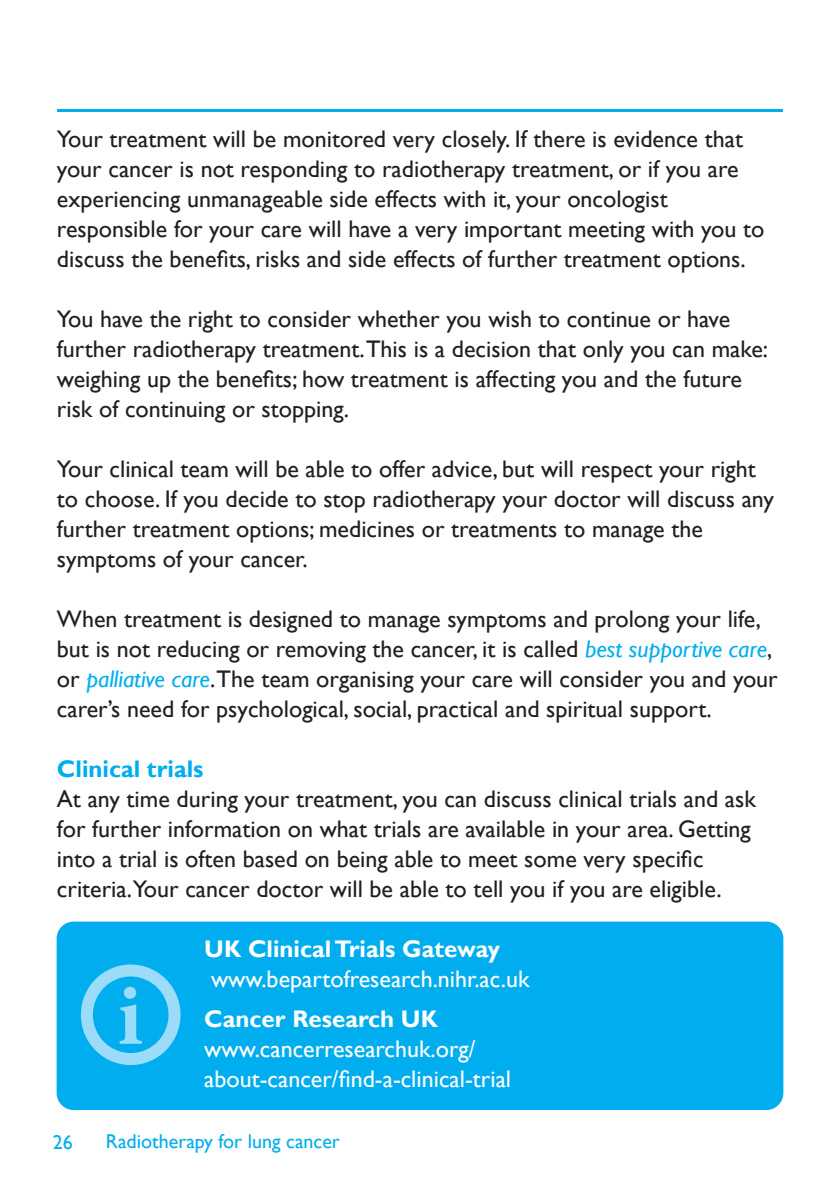
<style>
.page{position:relative;width:840px;height:1191px;background:#fff}
.page>*{position:absolute;margin:0;border:0;box-sizing:border-box;transform-origin:0 0}
.t1{font:700 86.8px "Minion Pro";color:#9cdcf8}
.t2{font:24px/30px "Gill Sans";color:#231f20}
.t3{font:24px/30px "Gill Sans";color:#fff}
.t4{font:700 24px "Gill Sans";color:#fff}
.t5{font:700 24px "Gill Sans";color:#00aeef}
.t6{font:20px "Gill Sans";color:#00aeef}
.s1{font-style:italic;color:#00aeef}
</style>
<div class="page">
<hr style="left:58px;top:110px;width:724px;height:2px;background:#00aeef">
<div style="left:57px;top:921px;width:725px;height:189px;background:#00aeef;border-radius:17px"></div>
<svg style="left:81px;top:964px;width:99px;height:101px"></svg>
<div style="left:119px;top:986px;width:23px;height:57px;background:#00aeef"></div>
<p class="t2" style="left:57px;top:124px;width:708px">Your treatment will be monitored very closely. If there is evidence that your cancer is not responding to radiotherapy treatment, or if you are experiencing unmanageable side effects with it, your oncologist responsible for your care will have a very important meeting with you to discuss the benefits, risks and side effects of further treatment options.</p>
<p class="t2" style="left:57px;top:304px;width:712px">You have the right to consider whether you wish to continue or have further radiotherapy treatment.This is a decision that only you can make: weighing up the benefits; how treatment is affecting you and the future risk of continuing or stopping.</p>
<p class="t2" style="left:57px;top:454px;width:718px">Your clinical team will be able to offer advice, but will respect your right to choose. If you decide to stop radiotherapy your doctor will discuss any further treatment options; medicines or treatments to manage the symptoms of your cancer.</p>
<p class="t2" style="left:57px;top:604px;width:722px">When treatment is designed to manage symptoms and prolong your life, but is not reducing or removing the cancer, it is called <span class="s1">best supportive care</span>, or <span class="s1">palliative care</span>.The team organising your care will consider you and your carer’s need for psychological, social, practical and spiritual support.</p>
<p class="t5" style="left:57px;top:754px;width:148px">Clinical trials</p>
<p class="t2" style="left:57px;top:784px;width:700px">At any time during your treatment, you can discuss clinical trials and ask for further information on what trials are available in your area. Getting into a trial is often based on being able to meet some very specific criteria.Your cancer doctor will be able to tell you if you are eligible.</p>
<p class="t4" style="left:204px;top:934px;width:297px">UK Clinical Trials Gateway</p>
<p class="t3" style="left:211px;top:964px;width:320px">www.bepartofresearch.nihr.ac.uk</p>
<p class="t4" style="left:204px;top:1004px;width:235px">Cancer Research UK</p>
<p class="t3" style="left:204px;top:1034px;width:308px">www.cancerresearchuk.org/ about-cancer/find-a-clinical-trial</p>
<h1 class="t1" style="left:117px;top:955px;width:27px">i</h1>
<p class="t6" style="left:53px;top:1130px;width:21px">26</p>
<p class="t6" style="left:106px;top:1130px;width:235px">Radiotherapy for lung cancer</p>
</div>
